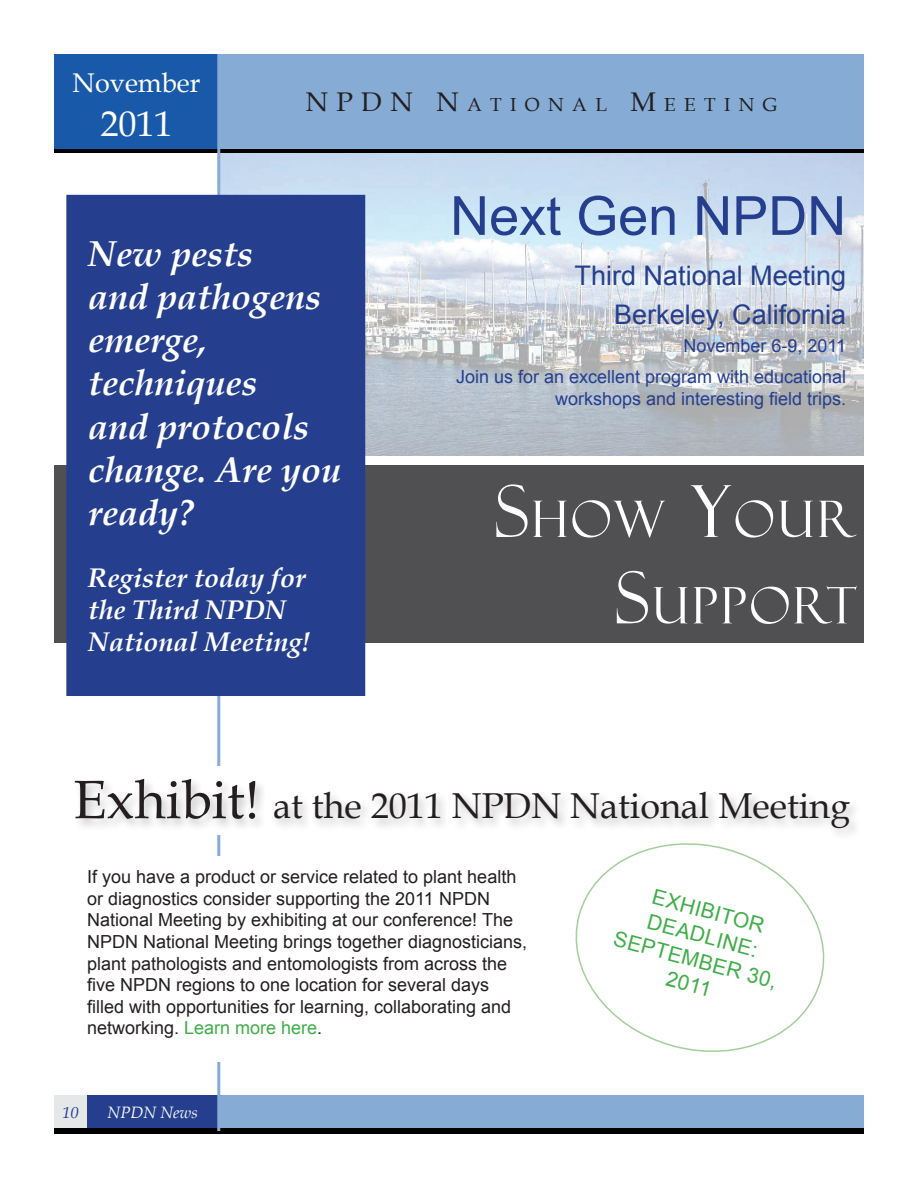
<style>
.page{position:relative;width:918px;height:1188px;background:#fff}
.page>*{position:absolute;margin:0;border:0;box-sizing:border-box;transform-origin:0 0}
.t1{font:54px "Arial";color:#253f8e}
.t2{font:50.4px/86.4px "Felix Titling";letter-spacing:.045em;color:#fff;text-align:right}
.t3{font:italic 700 36px/43.2px "Book Antiqua";color:#fff}
.t4{font:36px "Book Antiqua";color:#231f20}
.t5{font:36px "Book Antiqua";color:#fff}
.t6{font:italic 700 27px/32.4px "Book Antiqua";color:#fff}
.t7{font:27px/38.7px "Arial";color:#253f8e;text-align:right}
.t8{font:27px "Book Antiqua";letter-spacing:.31em;color:#231f20}
.t9{font:27px "Book Antiqua";color:#fff}
.t10{font:21px/25.2px "Arial";color:#40ae49}
.t11{font:italic 21px "Book Antiqua";color:#fff}
.t12{font:18.9px "Book Antiqua";letter-spacing:.445em;color:#231f20}
.t13{font:18px/21.6px "Arial";color:#231f20}
.t14{font:18px/30.6px "Arial";color:#253f8e;text-align:right}
.t15{font:italic 16.5px "Palatino Linotype";color:#fafafa}
.t16{font:italic 16.5px "Palatino Linotype";color:#253f8e}
.s1{font-size:27px}
.s2{font-size:72px}
.s3{font-size:54px}
.s4{color:#40ae49}
</style>
<div class="page">
<div style="left:219px;top:1096px;width:645px;height:32px;background:#86acd6"></div>
<svg style="left:54px;top:148px;width:810px;height:5px;background:#161f29"></svg>
<div style="left:54px;top:1128px;width:810px;height:6px;background:#000"></div>
<div style="left:87px;top:1096px;width:132px;height:32px;background:#253f8e"></div>
<div style="left:54px;top:1096px;width:33px;height:32px;background:#e6e7e9"></div>
<img style="left:220px;top:153px;width:644px;height:303px">
<div style="left:54px;top:54px;width:165px;height:94px;background:#185aa9"></div>
<div style="left:219px;top:54px;width:645px;height:94px;background:#86acd6"></div>
<svg style="left:575px;top:843px;width:250px;height:209px"></svg>
<div style="left:54px;top:466px;width:810px;height:177px;background:#505052"></div>
<hr style="left:217px;top:54px;width:3px;height:1077px;background:#86acd6">
<div style="left:74px;top:857px;width:468px;height:205px;background:#fff"></div>
<div style="left:67px;top:196px;width:297px;height:499px;background:#253f8e"></div>
<div style="left:66px;top:195px;width:299px;height:501px;border:2px solid #253f8e"></div>
<div style="left:208px;top:766px;width:31px;height:68px;background:#fff"></div>
<div style="left:72px;top:776px;width:790px;height:65px;background:#231f20;opacity:.28"></div>
<h3 class="t9" style="left:73px;top:65px;width:129px">November</h3>
<h3 class="t5" style="left:101px;top:98px;width:73px">2011</h3>
<h3 class="t5" style="left:81px;top:64px;width:77px">PAC</h3>
<p class="t11" style="left:81px;top:105px;width:93px">Highlights</p>
<h3 class="t8" style="left:244px;top:83px;width:597px">PROGRAM AREA COMMITTEES</h3>
<p class="t12" style="left:306px;top:91px;width:473px"><span class="s1">NPDN N</span>ATIONAL <span class="s1">M</span>EETING</p>
<h1 class="t1" style="left:450px;top:181px;width:398px">Next Gen NPDN</h1>
<h3 class="t3" style="left:88px;top:232px;width:255px">New pests<br>and pathogens emerge, techniques<br>and protocols change. Are you ready?</h3>
<h3 class="t6" style="left:88px;top:561px;width:224px">Register today for the Third NPDN<br>National Meeting!</h3>
<h3 class="t7" style="left:575px;top:256px;width:273px">Third National Meeting<br>Berkeley, California</h3>
<p class="t14" style="left:456px;top:331px;width:392px">November 6-9, 2011<br>Join us for an excellent program with educational</p>
<p class="t14" style="left:555px;top:383px;width:293px">workshops and interesting field trips.</p>
<h2 class="t2" style="left:495px;top:476px;width:364px"><span class="s2">S</span>HOW <span class="s2">Y</span>OUR<br><span class="s2">S</span>UPPORT</h2>
<h3 class="t4" style="left:73px;top:781px;width:778px"><span class="s3">Exhibit!</span> at the 2011 NPDN National Meeting</h3>
<p class="t13" style="left:87px;top:866px;width:442px">If you have a product or service related to plant health or diagnostics consider supporting the 2011 NPDN National Meeting by exhibiting at our conference! The NPDN National Meeting brings together diagnosticians, plant pathologists and entomologists from across the five NPDN regions to one location for several days filled with opportunities for learning, collaborating and networking. <span class="s4">Learn more here</span>.</p>
<p class="t16" style="left:62px;top:1100px;width:18px">10</p>
<p class="t15" style="left:108px;top:1100px;width:92px">NPDN News</p>
<p class="t10" style="left:656px;top:884px;width:117px;rotate:15deg">Exhibitor dead</p>
<p class="t10" style="left:709px;top:924px;width:55px;rotate:15deg">line :</p>
<p class="t10" style="left:617px;top:926px;width:170px;rotate:15deg">Sep tem ber 30,</p>
<p class="t10" style="left:670px;top:966px;width:48px;rotate:15deg">2011</p>
</div>
